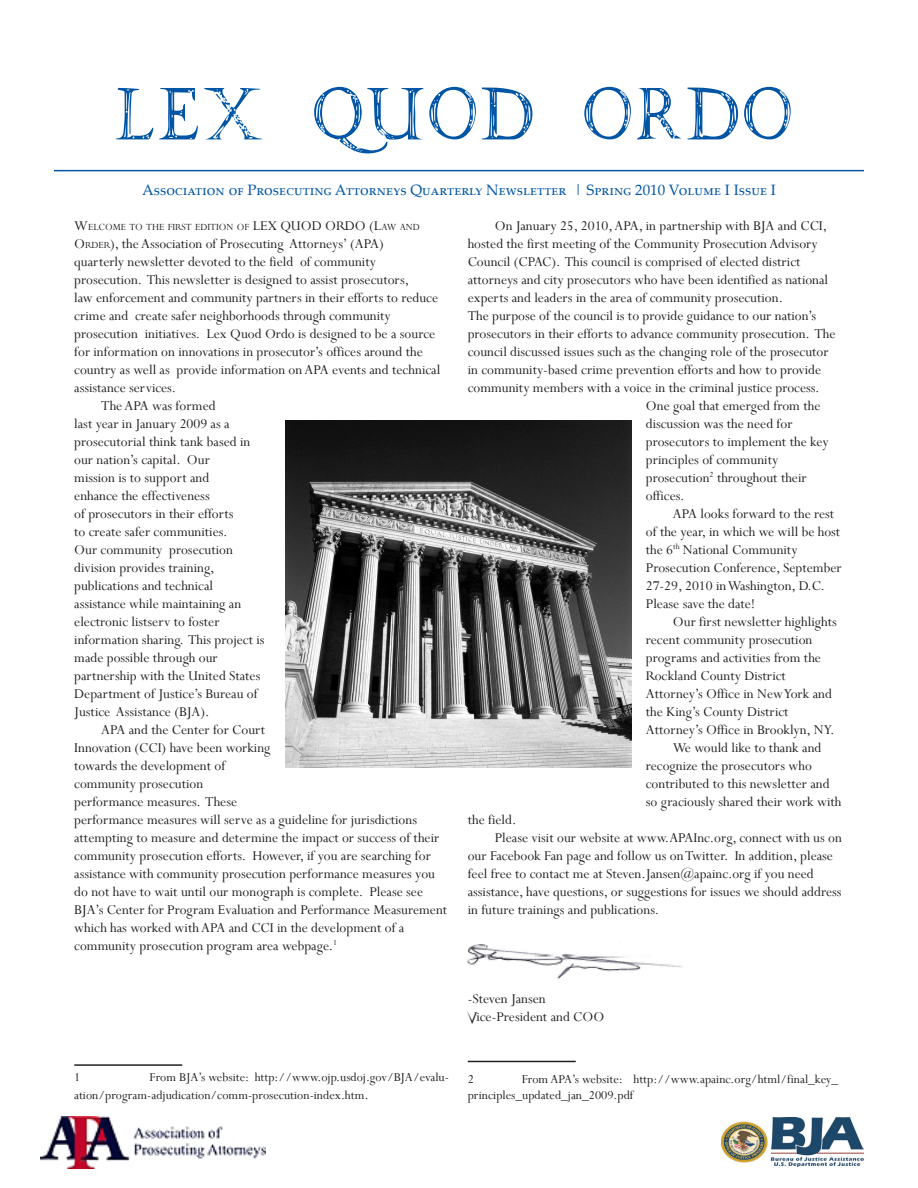
<style>
.page{position:relative;width:918px;height:1188px;background:#fff}
.page>*{position:absolute;margin:0;border:0;box-sizing:border-box;transform-origin:0 0}
.t1{font:75px "SPQR";color:#0155a5}
.t2{font:15px/18px "Riven";color:#231f20}
.t3{font:15px "Palatino Linotype";color:#0155a5}
.t4{font:13.5px/18px "Riven";color:#231f20}
.t5{font:10.5px "Riven";color:#231f20}
.s1{font-size:15px}
.s2{font-style:inherit}
.s3{font-size:10.5px}
</style>
<div class="page">
<hr style="left:54px;top:170px;width:810px;height:1px;background:#0155a5">
<hr style="left:74px;top:1064px;width:108px;height:2px;background:#231f20">
<img style="left:468px;top:944px;width:215px;height:35px">
<hr style="left:468px;top:1061px;width:108px;height:1px;background:#231f20">
<img style="left:40px;top:1116px;width:226px;height:52px">
<img style="left:285px;top:420px;width:347px;height:348px">
<img style="left:722px;top:1118px;width:141px;height:49px">
<p class="t1" style="left:113px;top:72px;width:682px">LEX QUOD ORDO</p>
<p class="t3" style="left:142px;top:180px;width:635px">Association of Prosecuting Attorneys Quarterly Newsletter |- Spring 2010 Volume I Issue I</p>
<p class="t5" style="left:74px;top:220px;width:262px"><span class="s1">W</span>elcome to the first edition of <span class="s1">LEX QUOD ORDO</span></p>
<p class="t5" style="left:369px;top:220px;width:52px"><span class="s1">(L</span>aw and</p>
<p class="t2" style="left:74px;top:234px;width:368px"><span class="s2">O</span> <span class="s3">rder</span><span class="s2">)</span>, the Association of Prosecuting Attorneys’ (APA)<br>quarterly newsletter devoted to the field of community prosecution. This newsletter is designed to assist prosecutors,<br>law enforcement and community partners in their efforts to reduce crime and create safer neighborhoods through community prosecution initiatives. Lex Quod Ordo is designed to be a source for information on innovations in prosecutor’s offices around the country as well as provide information on APA events and technical assistance services.</p>
<p class="t2" style="left:74px;top:396px;width:192px;text-indent:27px">The APA was formed<br>last year in January 2009 as a prosecutorial think tank based in our nation’s capital. Our<br>mission is to support and<br>enhance the effectiveness<br>of prosecutors in their efforts<br>to create safer communities.<br>Our community prosecution division provides training, publications and technical assistance while maintaining an electronic listserv to foster information sharing. This project is made possible through our partnership with the United States<br>Department of Justice’s Bureau of<br>Justice Assistance (BJA).</p>
<p class="t2" style="left:74px;top:720px;width:375px;text-indent:27px">APA and the Center for Court<br>Innovation (CCI) have been working<br>towards the development of<br>community prosecution<br>performance measures. These<br>performance measures will serve as a guideline for jurisdictions attempting to measure and determine the impact or success of their community prosecution efforts. However, if you are searching for assistance with community prosecution performance measures you do not have to wait until our monograph is complete. Please see BJA’s Center for Program Evaluation and Performance Measurement which has worked with APA and CCI in the development of a community prosecution program area webpage.<sup>1</sup></p>
<p class="t2" style="left:495px;top:216px;width:334px">On January 25, 2010, APA, in partnership with BJA and CCI,</p>
<p class="t2" style="left:468px;top:234px;width:352px">hosted the first meeting of the Community Prosecution Advisory</p>
<p class="t2" style="left:468px;top:252px;width:334px">Council (CPAC). This council is comprised of elected district</p>
<p class="t2" style="left:468px;top:270px;width:362px">attorneys and city prosecutors who have been identified as national</p>
<p class="t2" style="left:468px;top:288px;width:317px">experts and leaders in the area of community prosecution.</p>
<p class="t2" style="left:468px;top:306px;width:350px">The purpose of the council is to provide guidance to our nation’s</p>
<p class="t2" style="left:468px;top:324px;width:369px">prosecutors in their efforts to advance community prosecution. The</p>
<p class="t2" style="left:468px;top:342px;width:362px">council discussed issues such as the changing role of the prosecutor</p>
<p class="t2" style="left:468px;top:360px;width:355px">in community-based crime prevention efforts and how to provide</p>
<p class="t2" style="left:468px;top:378px;width:353px">community members with a voice in the criminal justice process.</p>
<p class="t2" style="left:646px;top:396px;width:176px">One goal that emerged from the</p>
<p class="t2" style="left:646px;top:414px;width:148px">discussion was the need for</p>
<p class="t2" style="left:646px;top:432px;width:184px">prosecutors to implement the key</p>
<p class="t2" style="left:646px;top:450px;width:134px">principles of community</p>
<p class="t2" style="left:646px;top:468px;width:162px">prosecution<sup>2</sup> throughout their</p>
<p class="t2" style="left:646px;top:486px;width:40px">offices.</p>
<p class="t2" style="left:646px;top:504px;width:197px;text-indent:27px">APA looks forward to the rest of the year, in which we will be host the 6<sup>th</sup> National Community<br>Prosecution Conference, September<br>27-29, 2010 in Washington, D.C.<br>Please save the date!</p>
<p class="t2" style="left:646px;top:612px;width:192px;text-indent:27px">Our first newsletter highlights recent community prosecution programs and activities from the<br>Rockland County District<br>Attorney’s Office in New York and the King’s County District<br>Attorney’s Office in Brooklyn, NY.</p>
<p class="t2" style="left:646px;top:738px;width:197px;text-indent:27px">We would like to thank and recognize the prosecutors who contributed to this newsletter and so graciously shared their work with</p>
<p class="t2" style="left:468px;top:810px;width:50px">the field.</p>
<p class="t2" style="left:468px;top:828px;width:376px;text-indent:27px">Please visit our website at www.APAInc.org, connect with us on our Facebook Fan page and follow us on Twitter. In addition, please feel free to contact me at Steven.Jansen@apainc.org if you need assistance, have questions, or suggestions for issues we should address in future trainings and publications.</p>
<p class="t2" style="left:468px;top:989px;width:80px">-Steven Jansen</p>
<p class="t2" style="left:468px;top:1007px;width:138px">Vice-President and COO</p>
<p class="t4" style="left:74px;top:1068px;width:376px;text-indent:75px">From BJA’s website: http://www.ojp.usdoj.gov/BJA/evalu&shy;ation/program-adjudication/comm-prosecution-index.htm<span class="s1">.</span></p>
<p class="t4" style="left:74px;top:1068px;width:8px">1</p>
<p class="t4" style="left:468px;top:1071px;width:372px;line-height:16.2px;text-indent:54px">From APA’s website: http://www.apainc.org/html/final_key_ principles_updated_jan_2009.pdf</p>
<p class="t4" style="left:468px;top:1070px;width:8px">2</p>
</div>
